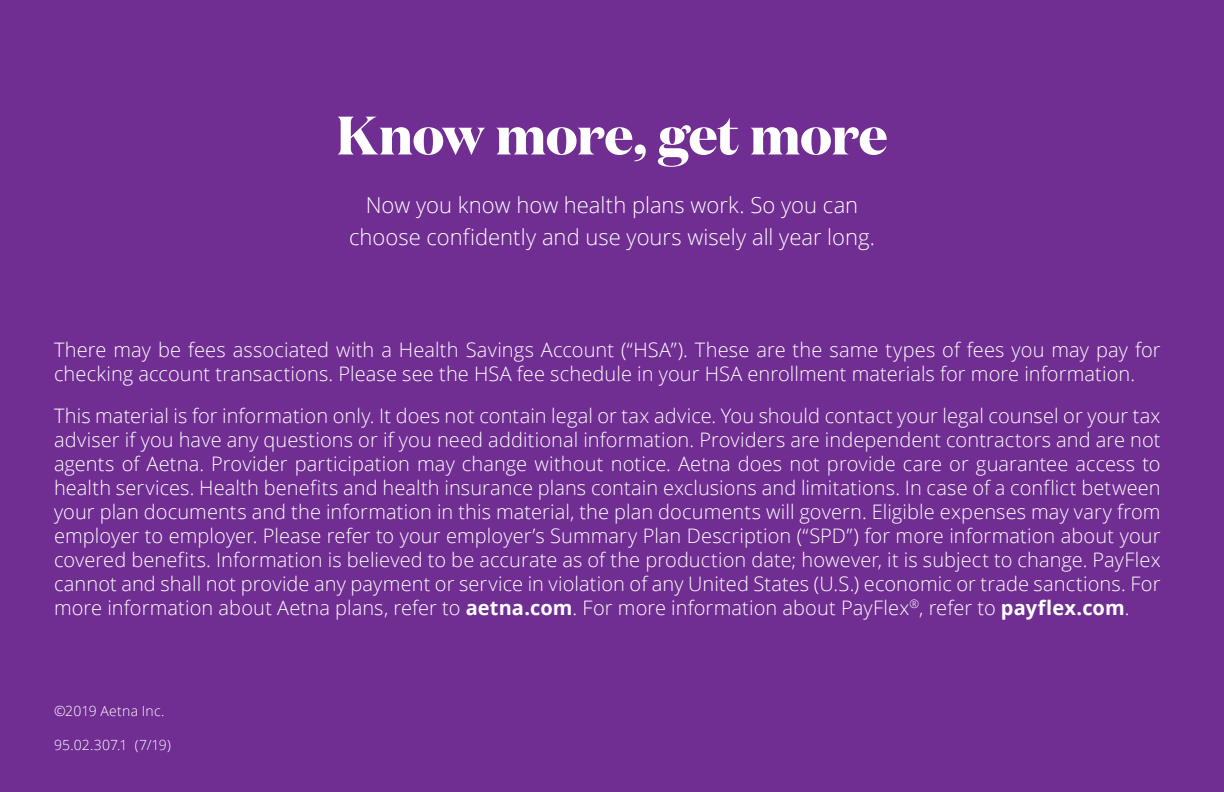
<style>
.page{position:relative;width:1224px;height:792px;background:#702d92}
.page>*{position:absolute;margin:0;border:0;box-sizing:border-box;transform-origin:0 0}
.t1{font:700 54px "Domaine Disp";letter-spacing:-.01em;color:#fff}
.t2{font:300 22px/32px "Open Sans";color:#fff;text-align:center}
.t3{font:300 20px/24px "Open Sans";letter-spacing:.005em;color:#fff}
.t4{font:300 14px "Open Sans";letter-spacing:.015em;color:#fff}
.s1{font-weight:700}
</style>
<div class="page">
<h2 class="t1" style="left:336px;top:100px;width:553px">Know more, get more</h2>
<p class="t2" style="left:349px;top:189px;width:527px">Now you know how health plans work. So you can choose confidently and use yours wisely all year long.</p>
<p class="t3" style="left:54px;top:337px;width:1108px">There may be fees associated with a Health Savings Account (“HSA”). These are the same types of fees you may pay for checking account transactions. Please see the HSA fee schedule in your HSA enrollment materials for more information.</p>
<p class="t3" style="left:54px;top:403px;width:1108px;text-align:justify">This material is for information only. It does not contain legal or tax advice. You should contact your legal counsel or your tax adviser if you have any questions or if you need additional information. Providers are independent contractors and are not agents of Aetna. Provider participation may change without notice. Aetna does not provide care or guarantee access to health services. Health benefits and health insurance plans contain exclusions and limitations. In case of a conflict between your plan documents and the information in this material, the plan documents will govern. Eligible expenses may vary from employer to employer. Please refer to your employer’s Summary Plan Description (“SPD”) for more information about your covered benefits. Information is believed to be accurate as of the production date; however, it is subject to change. PayFlex cannot and shall not provide any payment or service in violation of any United States (U.S.) economic or trade sanctions. For more information about Aetna plans, refer to <span class="s1">aetna.com</span>. For more information about PayFlex<sup>®</sup>, refer to <span class="s1">payflex.com</span>.</p>
<p class="t4" style="left:54px;top:701px;width:112px">©2019 Aetna Inc.</p>
<p class="t4" style="left:54px;top:735px;width:118px">95.02.307.1 (7/19)</p>
</div>
